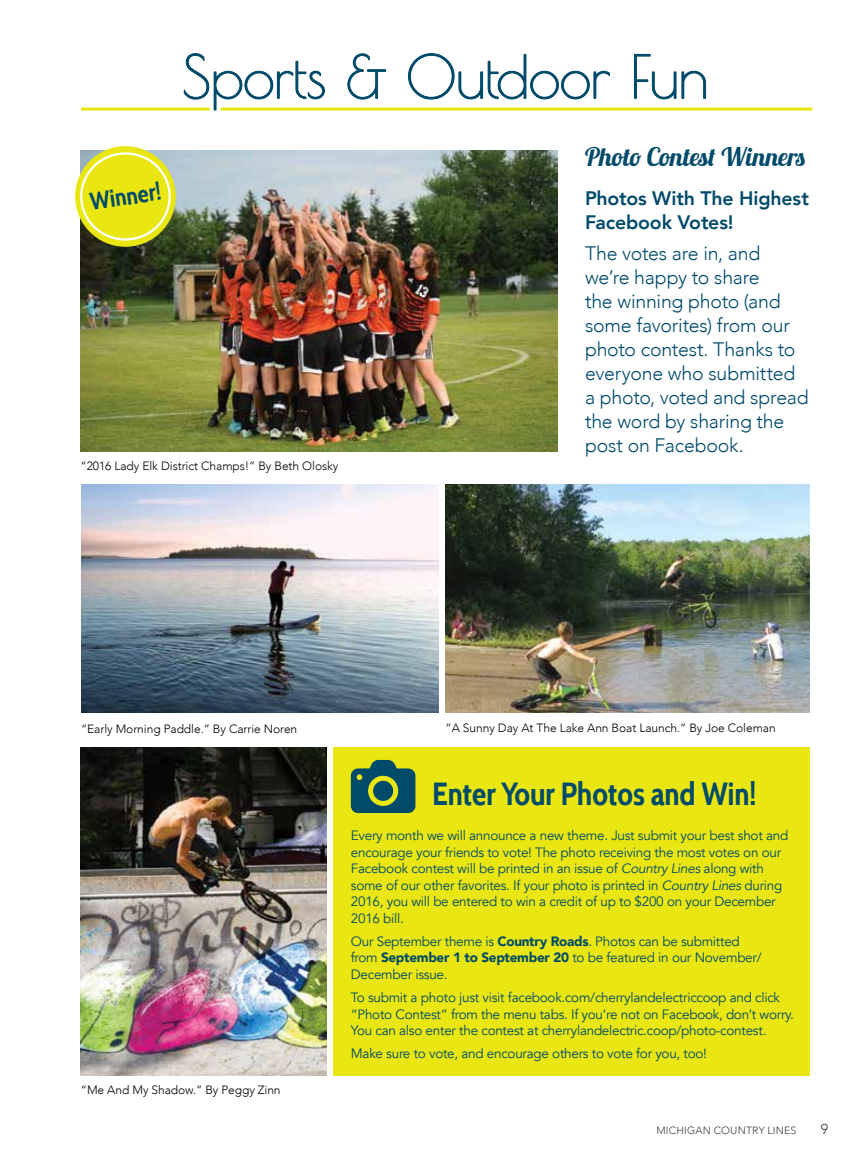
<style>
.page{position:relative;width:864px;height:1161px;background:#fff}
.page>*{position:absolute;margin:0;border:0;box-sizing:border-box;transform-origin:0 0}
.t1{font:58.5px "Poiret One";letter-spacing:-.015em;color:#004a6a}
.t2{font:700 31.95px "Cabin Condensed";color:#004a6a}
.t3{font:25.5px "Lobster 1.3";color:#004a6a}
.t4{font:700 24.3px "Cabin Condensed";color:#004a6a}
.t5{font:300 19.5px/24px "Avenir";letter-spacing:-.01em;color:#004a6a}
.t6{font:800 19.5px/24px "Avenir";letter-spacing:-.01em;color:#004a6a}
.t7{font:300 14.25px "Avenir";color:#414042}
.t8{font:13.5px/16.5px "Avenir";letter-spacing:-.02em;color:#004a6a}
.t9{font:300 12px "Avenir";letter-spacing:-.005em;color:#000}
.t10{font:300 10.5px "Avenir";letter-spacing:.02em;color:#414042}
.s1{font-style:italic}
.s2{font-weight:900}
</style>
<div class="page">
<img style="left:81px;top:151px;width:477px;height:301px">
<img style="left:81px;top:484px;width:357px;height:229px">
<img style="left:81px;top:747px;width:246px;height:329px">
<img style="left:446px;top:484px;width:364px;height:229px">
<hr style="left:81px;top:108px;width:731px;height:3px;background:#e9e611">
<div style="left:333px;top:747px;width:477px;height:329px;background:#e9e611"></div>
<svg style="left:351px;top:760px;width:64px;height:53px"></svg>
<svg style="left:174px;top:53px;width:541px;height:58px"></svg>
<svg style="left:76px;top:147px;width:99px;height:99px;background:#ebe82a"></svg>
<div style="left:81px;top:153px;width:89px;height:86px;background:#e9e611;border-radius:50%"></div>
<div style="left:80px;top:152px;width:91px;height:89px;border:2px solid #fff;border-radius:50%"></div>
<h3 class="t4" style="left:88px;top:187px;width:73px;rotate:-8deg">Winner!</h3>
<h1 class="t1" style="left:182px;top:42px;width:529px">Sports &amp; Outdoor Fun</h1>
<h3 class="t3" style="left:585px;top:140px;width:222px">Photo Contest Winners</h3>
<h3 class="t6" style="left:585px;top:186px;width:225px">Photos With The Highest<br>Facebook Votes!</h3>
<h3 class="t5" style="left:585px;top:241px;width:225px">The votes are in, and we’re happy to share<br>the winning photo (and some favorites) from our photo contest. Thanks to everyone who submitted a photo, voted and spread the word by sharing the post on Facebook.</h3>
<p class="t9" style="left:81px;top:459px;width:259px">“2016 Lady Elk District Champs!” By Beth Olosky</p>
<p class="t9" style="left:81px;top:721px;width:218px">“Early Morning Paddle.” By Carrie Noren</p>
<p class="t9" style="left:81px;top:1083px;width:201px">“Me And My Shadow.” By Peggy Zinn</p>
<p class="t9" style="left:446px;top:721px;width:332px">“A Sunny Day At The Lake Ann Boat Launch.” By Joe Coleman</p>
<h2 class="t2" style="left:432px;top:775px;width:326px">Enter Your Photos and Win!</h2>
<p class="t8" style="left:351px;top:827px;width:439px">Every month we will announce a new theme. Just submit your best shot and encourage your friends to vote! The photo receiving the most votes on our Facebook contest will be printed in an issue of <span class="s1">Country Lines</span> along with some of our other favorites. If your photo is printed in <span class="s1">Country Lines</span> during 2016, you will be entered to win a credit of up to $200 on your December 2016 bill.</p>
<p class="t8" style="left:351px;top:933px;width:412px">Our September theme is <span class="s2">Country Roads</span>. Photos can be submitted from <span class="s2">September 1 to September 20</span> to be featured in our November/<br>December issue.</p>
<p class="t8" style="left:351px;top:989px;width:445px">To submit a photo just visit facebook.com/cherrylandelectriccoop and click “Photo Contest” from the menu tabs. If you’re not on Facebook, don’t worry.<br>You can also enter the contest at cherrylandelectric.coop/photo-contest.</p>
<p class="t8" style="left:351px;top:1046px;width:358px">Make sure to vote, and encourage others to vote for you, too!</p>
<p class="t10" style="left:656px;top:1124px;width:142px">MICHIGAN COUNTRY LINES</p>
<p class="t7" style="left:821px;top:1121px;width:9px">9</p>
</div>
